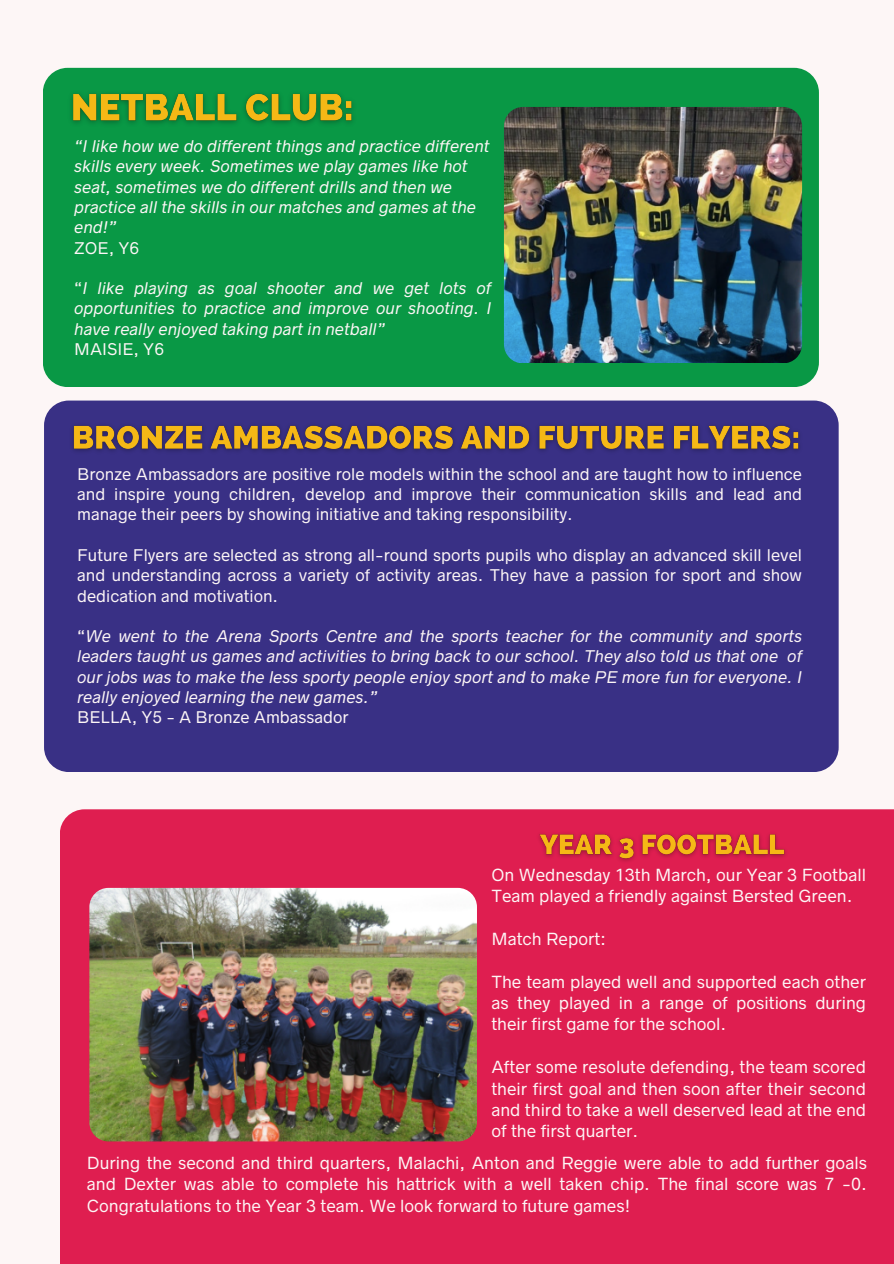
<style>
.page{position:relative;width:894px;height:1264px;background:#fff}
.page>*{position:absolute;margin:0;border:0;box-sizing:border-box;transform-origin:0 0}
.t1{font:15.75px/21.3px "Radnika Next";color:#fdf6f6;text-align:justify}
.t2{font:italic 15.15px/20.2px "Radnika Next";color:#fdf6f6;text-align:justify}
.t3{font:15.15px/20.2px "Radnika Next";color:#fdf6f6;text-align:justify}
.s1{font-style:normal}
</style>
<div class="page">
<div style="left:0;top:0;width:893px;height:1263px;background:#fdf6f6"></div>
<div style="left:60px;top:809px;width:833px;height:454px;background:#df1e50"></div>
<div style="left:44px;top:400px;width:793px;height:372px;background:#393085;border-radius:25px"></div>
<div style="left:43px;top:68px;width:775px;height:319px;background:#099845;border-radius:25px"></div>
<img style="left:504px;top:107px;width:297px;height:255px">
<img style="left:89px;top:887px;width:387px;height:254px;border-radius:19px">
<img style="left:72px;top:425px;width:727px;height:27px">
<img style="left:532px;top:827px;width:260px;height:40px">
<img style="left:71px;top:93px;width:282px;height:31px">
<p class="t2" style="left:74px;top:136px;width:416px;text-align:left">“I like how we do different things and practice different skills every week. Sometimes we play games like hot seat, sometimes we do different drills and then we practice all the skills in our matches and games at the end!”</p>
<p class="t3" style="left:74px;top:238px;width:66px">ZOE, Y6</p>
<p class="t2" style="left:74px;top:278px;width:418px"><span class="s1">“</span>I like playing as goal shooter and we get lots of opportunities to practice and improve our shooting. I have really enjoyed taking part in netball”</p>
<p class="t3" style="left:74px;top:339px;width:91px">MAISIE, Y6</p>
<p class="t3" style="left:77px;top:464px;width:726px">Bronze Ambassadors are positive role models within the school and are taught how to influence and inspire young children, develop and improve their communication skills and lead and manage their peers by showing initiative and taking responsibility.</p>
<p class="t3" style="left:77px;top:545px;width:726px">Future Flyers are selected as strong all-round sports pupils who display an advanced skill level and understanding across a variety of activity areas. They have a passion for sport and show dedication and motivation.</p>
<p class="t2" style="left:77px;top:626px;width:726px"><span class="s1">“</span>We went to the Arena Sports Centre and the sports teacher for the community and sports leaders taught us games and activities to bring back to our school. They also told us that one of our jobs was to make the less sporty people enjoy sport and to make PE more fun for everyone. I really enjoyed learning the new games.”</p>
<p class="t3" style="left:77px;top:707px;width:273px">BELLA, Y5 - A Bronze Ambassador</p>
<p class="t1" style="left:491px;top:864px;width:376px">On Wednesday 13th March, our Year 3 Football<br>Team played a friendly against Bersted Green.</p>
<p class="t1" style="left:491px;top:928px;width:116px">Match Report:</p>
<p class="t1" style="left:491px;top:971px;width:376px">The team played well and supported each other as they played in a range of positions during their first game for the school.</p>
<p class="t1" style="left:491px;top:1056px;width:376px">After some resolute defending, the team scored their first goal and then soon after their second and third to take a well deserved lead at the end of the first quarter.</p>
<p class="t1" style="left:87px;top:1152px;width:781px">During the second and third quarters, Malachi, Anton and Reggie were able to add further goals and Dexter was able to complete his hattrick with a well taken chip. The final score was 7 -0.<br>Congratulations to the Year 3 team. We look forward to future games!</p>
</div>
